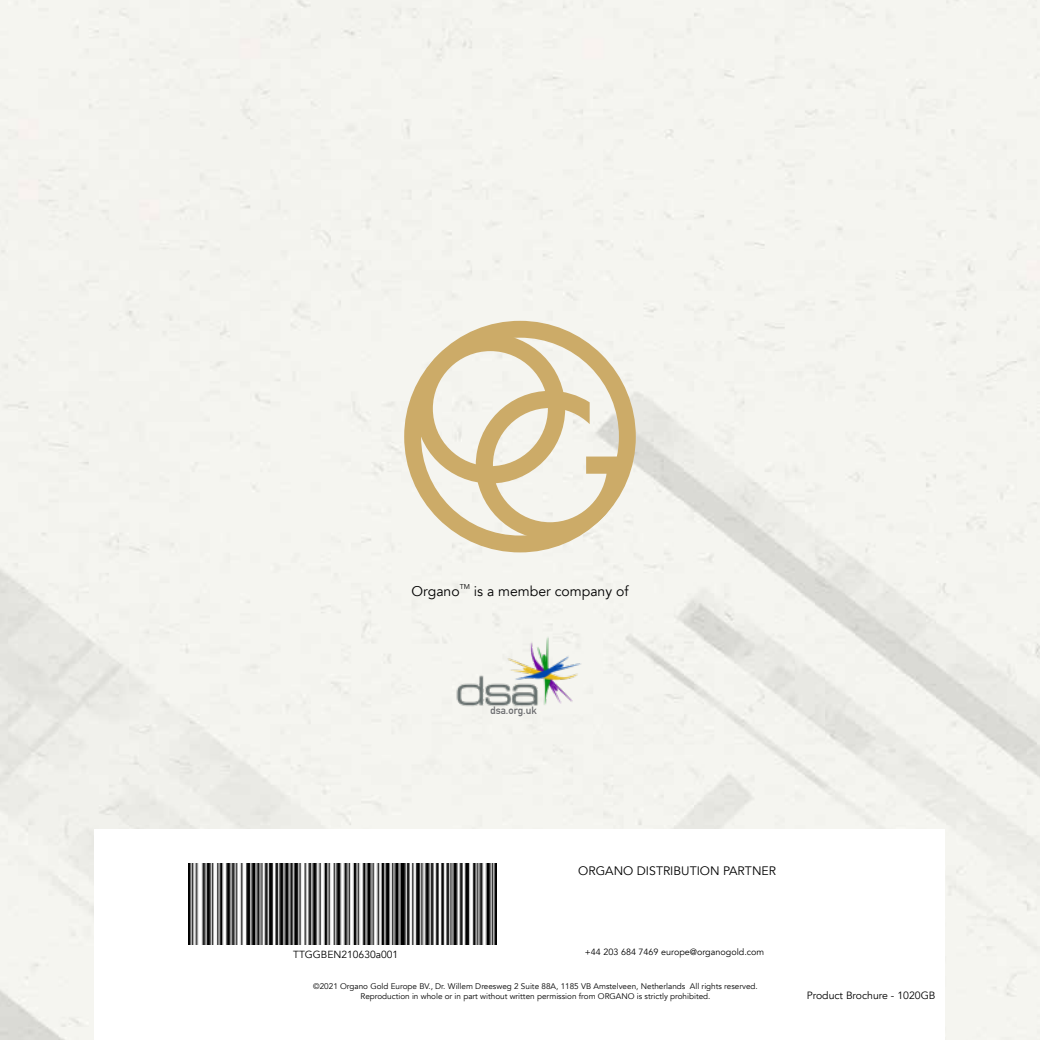
<style>
.page{position:relative;width:1040px;height:1040px;background:#fff}
.page>*{position:absolute;margin:0;border:0;box-sizing:border-box;transform-origin:0 0}
.t1{font:14px "Avenir";color:#000}
.t2{font:12.25px "Avenir";color:#000}
.t3{font:10.5px "Avenir";color:#000}
.t4{font:700 10.5px "DIN Alternate";color:#6b6c6f}
.t5{font:10.33px "Avenir";color:#000}
.t6{font:9.1px "Avenir";color:#000}
.t7{font:8.22px/9.8px "Avenir";color:#000;text-align:center}
.t8{font:7px "Avenir";color:#000}
</style>
<div class="page">
<svg style="left:404px;top:321px;width:232px;height:231px;fill:#f4f4ef"></svg>
<svg style="left:415px;top:334px;width:209px;height:205px"></svg>
<img style="left:189px;top:863px;width:307px;height:81px">
<img style="left:453px;top:634px;width:130px;height:73px">
<h1 class="t1" style="left:411px;top:583px;width:50px">Organo</h1>
<p class="t8" style="left:460px;top:582px;width:12px">TM</p>
<h1 class="t1" style="left:474px;top:583px;width:156px">is a member company of</h1>
<p class="t4" style="left:490px;top:702px;width:48px">dsa.org.uk</p>
<h2 class="t2" style="left:578px;top:863px;width:199px">ORGANO DISTRIBUTION PARTNER</h2>
<p class="t5" style="left:293px;top:948px;width:107px">TTGGBEN210630a001</p>
<p class="t6" style="left:585px;top:946px;width:181px">+44 203 684 7469 europe@organogold.com</p>
<p class="t7" style="left:313px;top:981px;width:446px">©2021 Organo Gold Europe BV., Dr. Willem Dreesweg 2 Suite 88A, 1185 VB Amstelveen, Netherlands All rights reserved.<br>Reproduction in whole or in part without written permission from ORGANO is strictly prohibited.</p>
<p class="t3" style="left:806px;top:989px;width:130px">Product Brochure - 1020GB</p>
</div>
